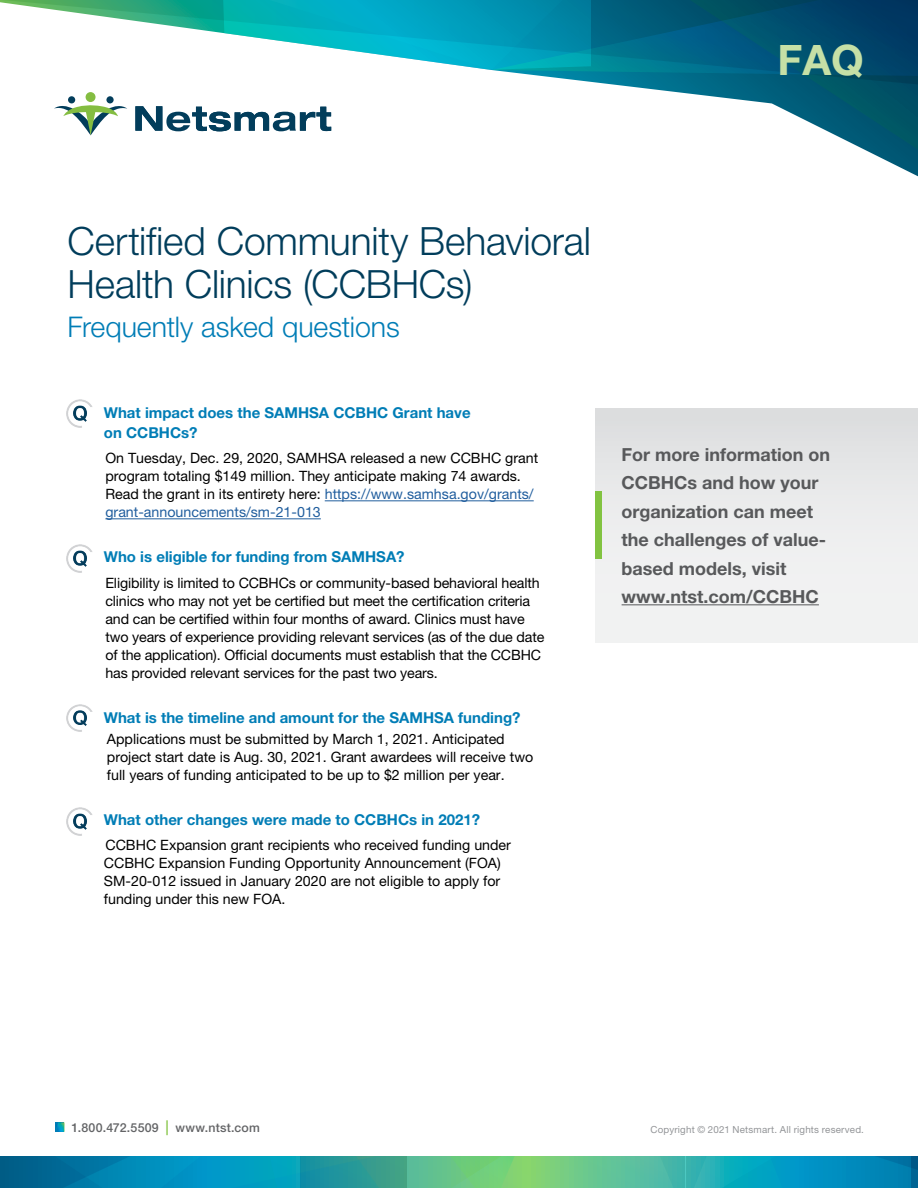
<style>
.page{position:relative;width:918px;height:1188px;background:#fff}
.page>*{position:absolute;margin:0;border:0;box-sizing:border-box;transform-origin:0 0}
.t1{font:700 42px "Helvetica Neue LT Pro";color:#c6e0a6}
.t2{font:300 39px/43.5px "Helvetica Neue LT Pro";letter-spacing:-.005em;color:#013d5b}
.t3{font:300 28.5px "Helvetica Neue LT Pro";letter-spacing:-.005em;color:#007db6}
.t4{font:700 18px/28.5px "Helvetica Neue LT Pro";color:#58595b}
.t5{font:700 15px/19.5px "Helvetica Neue LT Pro";color:#007db6}
.t6{font:14.25px/18px "Helvetica Neue LT Pro";color:#000}
.t7{font:500 12.3px "Helvetica Neue LT Pro";letter-spacing:.02em;color:#636466}
.t8{font:9.75px "Helvetica Neue LT Pro";letter-spacing:.02em;color:#939598}
.s1{color:#215e9e}
.s2{font-size:14.85px;color:#82c341}
</style>
<div class="page">
<svg style="left:693px;top:94px;width:225px;height:83px"></svg>
<svg style="left:0;top:0;width:918px;height:94px"></svg>
<svg style="left:0;top:1157px;width:918px;height:31px;background:#26a0a4"></svg>
<svg style="left:135px;top:106px;width:196px;height:25px"></svg>
<div style="left:68px;top:96px;width:7px;height:7px;background:#023d5b;border-radius:50%"></div>
<div style="left:106px;top:96px;width:8px;height:7px;background:#023d5b;border-radius:50%"></div>
<svg style="left:54px;top:101px;width:73px;height:34px"></svg>
<div style="left:86px;top:92px;width:10px;height:10px;background:#84bd41;border-radius:50%"></div>
<svg style="left:56px;top:1122px;width:8px;height:10px"></svg>
<hr style="left:325px;top:500px;width:209px;height:1px;background:#215e9e">
<hr style="left:105px;top:518px;width:216px;height:1px;background:#215e9e">
<div style="left:595px;top:408px;width:323px;height:235px;background:linear-gradient(to bottom,#dfe0e1,#f6f7f7)"></div>
<hr style="left:622px;top:604px;width:197px;height:1px;background:#58595b">
<div style="left:595px;top:492px;width:7px;height:67px;background:#82c341"></div>
<img style="left:66px;top:400px;width:27px;height:27px">
<img style="left:66px;top:544px;width:27px;height:28px">
<img style="left:66px;top:704px;width:27px;height:28px">
<img style="left:66px;top:808px;width:27px;height:27px">
<h1 class="t1" style="left:778px;top:34px;width:88px">FAQ</h1>
<h2 class="t2" style="left:68px;top:218px;width:525px">Certified Community Behavioral<br>Health Clinics (CCBHCs)</h2>
<h3 class="t3" style="left:68px;top:310px;width:334px">Frequently asked questions</h3>
<p class="t5" style="left:104px;top:403px;width:368px">What impact does the SAMHSA CCBHC Grant have on CCBHCs?</p>
<p class="t6" style="left:105px;top:449px;width:434px">On Tuesday, Dec. 29, 2020, SAMHSA released a new CCBHC grant program totaling $149 million. They anticipate making 74 awards.<br>Read the grant in its entirety here: <span class="s1">https://www.samhsa.gov/grants/ grant-announcements/sm-21-013</span></p>
<p class="t5" style="left:104px;top:547px;width:302px">Who is eligible for funding from SAMHSA?</p>
<p class="t6" style="left:105px;top:574px;width:440px">Eligibility is limited to CCBHCs or community-based behavioral health clinics who may not yet be certified but meet the certification criteria and can be certified within four months of award. Clinics must have two years of experience providing relevant services (as of the due date of the application). Official documents must establish that the CCBHC has provided relevant services for the past two years.</p>
<p class="t5" style="left:104px;top:707px;width:418px">What is the timeline and amount for the SAMHSA funding?</p>
<p class="t6" style="left:107px;top:730px;width:428px">Applications must be submitted by March 1, 2021. Anticipated project start date is Aug. 30, 2021. Grant awardees will receive two full years of funding anticipated to be up to $2 million per year.</p>
<p class="t5" style="left:104px;top:809px;width:378px">What other changes were made to CCBHCs in 2021?</p>
<p class="t6" style="left:104px;top:836px;width:409px">CCBHC Expansion grant recipients who received funding under CCBHC Expansion Funding Opportunity Announcement (FOA)<br>SM-20-012 issued in January 2020 are not eligible to apply for funding under this new FOA.</p>
<p class="t4" style="left:622px;top:439px;width:210px">For more information on<br>CCBHCs and how your organization can meet the challenges of value&shy;based models, visit www.ntst.com/CCBHC</p>
<p class="t7" style="left:71px;top:1120px;width:190px">1.800.472.5509 <span class="s2">|</span> www.ntst.com</p>
<p class="t8" style="left:651px;top:1124px;width:215px">Copyright © 2021 Netsmart. All rights reserved.</p>
</div>
